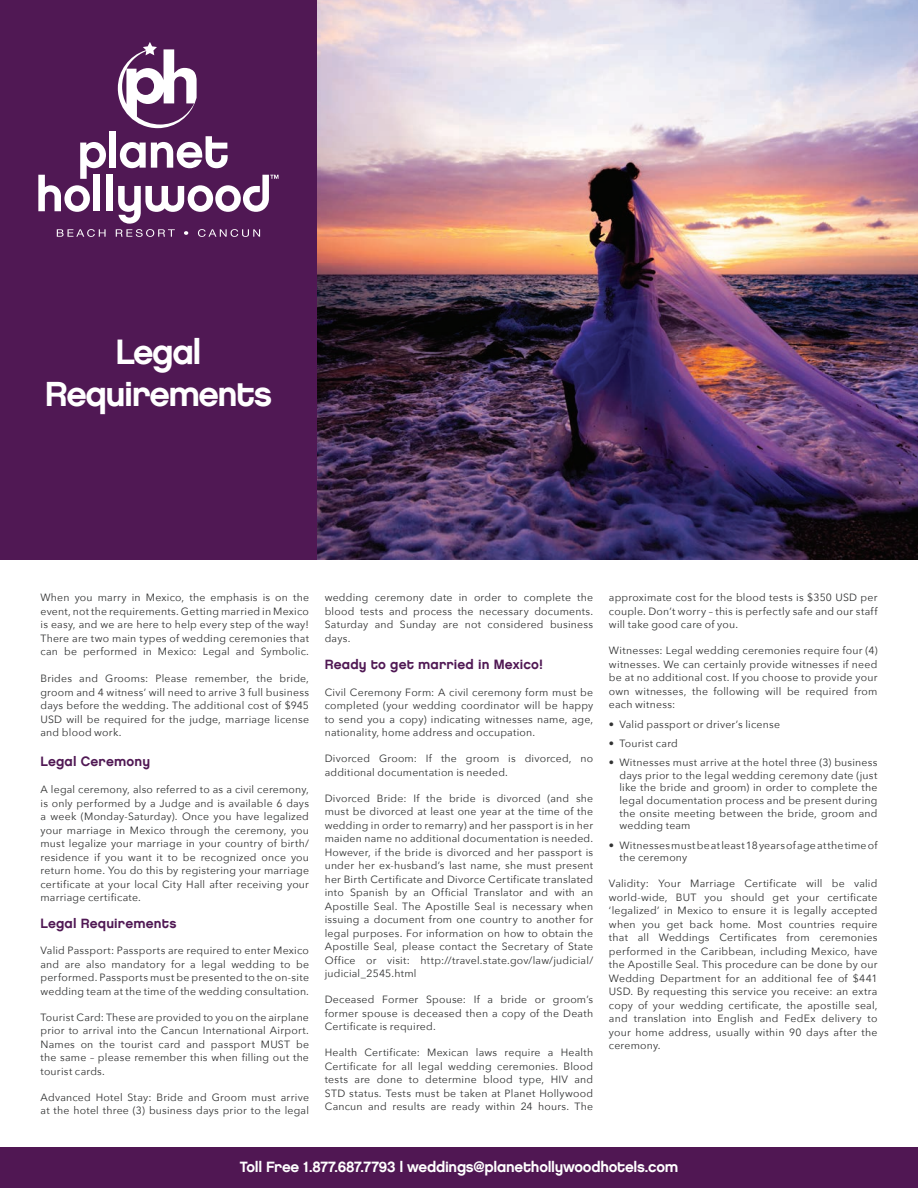
<style>
.page{position:relative;width:918px;height:1188px;background:#fff}
.page>*{position:absolute;margin:0;border:0;box-sizing:border-box;transform-origin:0 0}
.t1{font:35.1px/42.2px "Chalet New York Nineteen Eighty";letter-spacing:-.045em;color:#fff;text-align:center}
.t2{font:15px "Chalet New York Nineteen Eighty";letter-spacing:-.02em;color:#fff}
.t3{font:13.5px "Chalet New York Nineteen Eighty";letter-spacing:.01em;color:#501854}
.t4{font:10.5px/13.5px "Avenir Next";letter-spacing:.02em;color:#313232;text-align:justify}
</style>
<div class="page">
<div style="left:0;top:1148px;width:918px;height:40px;background:#501753"></div>
<img style="left:317px;top:0;width:601px;height:559px">
<div style="left:0;top:0;width:317px;height:559px;background:#501854"></div>
<svg style="left:118px;top:42px;width:79px;height:86px"></svg>
<div style="left:110px;top:131px;width:6px;height:37px;background:#fff"></div>
<svg style="left:120px;top:136px;width:108px;height:32px"></svg>
<div style="left:107px;top:175px;width:6px;height:36px;background:#fff"></div>
<svg style="left:38px;top:142px;width:68px;height:70px"></svg>
<svg style="left:57px;top:229px;width:49px;height:8px"></svg>
<svg style="left:116px;top:175px;width:163px;height:62px"></svg>
<h1 class="t1" style="left:45px;top:330px;width:229px">Legal<br>Requirements</h1>
<p class="t4" style="left:40px;top:590px;width:270px">When you marry in Mexico, the emphasis is on the event, not the requirements. Getting married in Mexico is easy, and we are here to help every step of the way!<br>There are two main types of wedding ceremonies that can be performed in Mexico: Legal and Symbolic.</p>
<p class="t4" style="left:40px;top:671px;width:270px">Brides and Grooms: Please remember, the bride, groom and 4 witness’ will need to arrive 3 full business days before the wedding. The additional cost of $945<br>USD will be required for the judge, marriage license and blood work.</p>
<p class="t3" style="left:40px;top:753px;width:111px">Legal Ceremony</p>
<p class="t4" style="left:40px;top:782px;width:270px">A legal ceremony, also referred to as a civil ceremony, is only performed by a Judge and is available 6 days a week (Monday-Saturday). Once you have legalized your marriage in Mexico through the ceremony, you must legalize your marriage in your country of birth/ residence if you want it to be recognized once you return home. You do this by registering your marriage certificate at your local City Hall after receiving your marriage certificate.</p>
<p class="t3" style="left:40px;top:915px;width:137px">Legal Requirements</p>
<p class="t4" style="left:40px;top:943px;width:270px">Valid Passport: Passports are required to enter Mexico and are also mandatory for a legal wedding to be performed. Passports must be presented to the on-site wedding team at the time of the wedding consultation.</p>
<p class="t4" style="left:40px;top:1010px;width:270px">Tourist Card: These are provided to you on the airplane prior to arrival into the Cancun International Airport.<br>Names on the tourist card and passport MUST be the same – please remember this when filling out the tourist cards.</p>
<p class="t4" style="left:40px;top:1090px;width:270px">Advanced Hotel Stay: Bride and Groom must arrive at the hotel three (3) business days prior to the legal</p>
<p class="t4" style="left:325px;top:590px;width:270px">wedding ceremony date in order to complete the blood tests and process the necessary documents.<br>Saturday and Sunday are not considered business days.</p>
<p class="t3" style="left:325px;top:657px;width:220px">Ready to get married in Mexico!</p>
<p class="t4" style="left:325px;top:685px;width:270px">Civil Ceremony Form: A civil ceremony form must be completed (your wedding coordinator will be happy to send you a copy) indicating witnesses name, age, nationality, home address and occupation.</p>
<p class="t4" style="left:325px;top:751px;width:270px">Divorced Groom: If the groom is divorced, no additional documentation is needed.</p>
<p class="t4" style="left:325px;top:791px;width:270px">Divorced Bride: If the bride is divorced (and she must be divorced at least one year at the time of the wedding in order to remarry) and her passport is in her maiden name no additional documentation is needed.<br>However, if the bride is divorced and her passport is under her ex-husband’s last name, she must present her Birth Certificate and Divorce Certificate translated into Spanish by an Official Translator and with an Apostille Seal. The Apostille Seal is necessary when issuing a document from one country to another for legal purposes. For information on how to obtain the Apostille Seal, please contact the Secretary of State Office or visit: http://travel.state.gov/law/judicial/ judicial_2545.html</p>
<p class="t4" style="left:325px;top:993px;width:270px">Deceased Former Spouse: If a bride or groom’s former spouse is deceased then a copy of the Death Certificate is required.</p>
<p class="t4" style="left:325px;top:1046px;width:270px">Health Certificate: Mexican laws require a Health Certificate for all legal wedding ceremonies. Blood tests are done to determine blood type, HIV and STD status. Tests must be taken at Planet Hollywood Cancun and results are ready within 24 hours. The</p>
<p class="t4" style="left:609px;top:590px;width:270px">approximate cost for the blood tests is $350 USD per couple. Don’t worry – this is perfectly safe and our staff will take good care of you.</p>
<p class="t4" style="left:609px;top:643px;width:270px">Witnesses: Legal wedding ceremonies require four (4) witnesses. We can certainly provide witnesses if need be at no additional cost. If you choose to provide your own witnesses, the following will be required from each witness:</p>
<p class="t4" style="left:609px;top:717px;width:173px">• Valid passport or driver’s license</p>
<p class="t4" style="left:609px;top:736px;width:71px">• Tourist card</p>
<p class="t4" style="left:619px;top:756px;width:260px;line-height:12.6px;text-indent:-10px">• Witnesses must arrive at the hotel three (3) business days prior to the legal wedding ceremony date (just like the bride and groom) in order to complete the legal documentation process and be present during the onsite meeting between the bride, groom and wedding team</p>
<p class="t4" style="left:619px;top:838px;width:260px;line-height:12.6px;text-indent:-10px">• Witnesses must be at least 18 years of age at the time of the ceremony</p>
<p class="t4" style="left:609px;top:876px;width:270px">Validity: Your Marriage Certificate will be valid world-wide, BUT you should get your certificate ‘legalized’ in Mexico to ensure it is legally accepted when you get back home. Most countries require that all Weddings Certificates from ceremonies performed in the Caribbean, including Mexico, have the Apostille Seal. This procedure can be done by our Wedding Department for an additional fee of $441<br>USD. By requesting this service you receive: an extra copy of your wedding certificate, the apostille seal, and translation into English and FedEx delivery to your home address, usually within 90 days after the ceremony.</p>
<h2 class="t2" style="left:240px;top:1158px;width:440px">Toll Free 1.877.687.7793 | weddings@planethollywoodhotels.com</h2>
</div>
